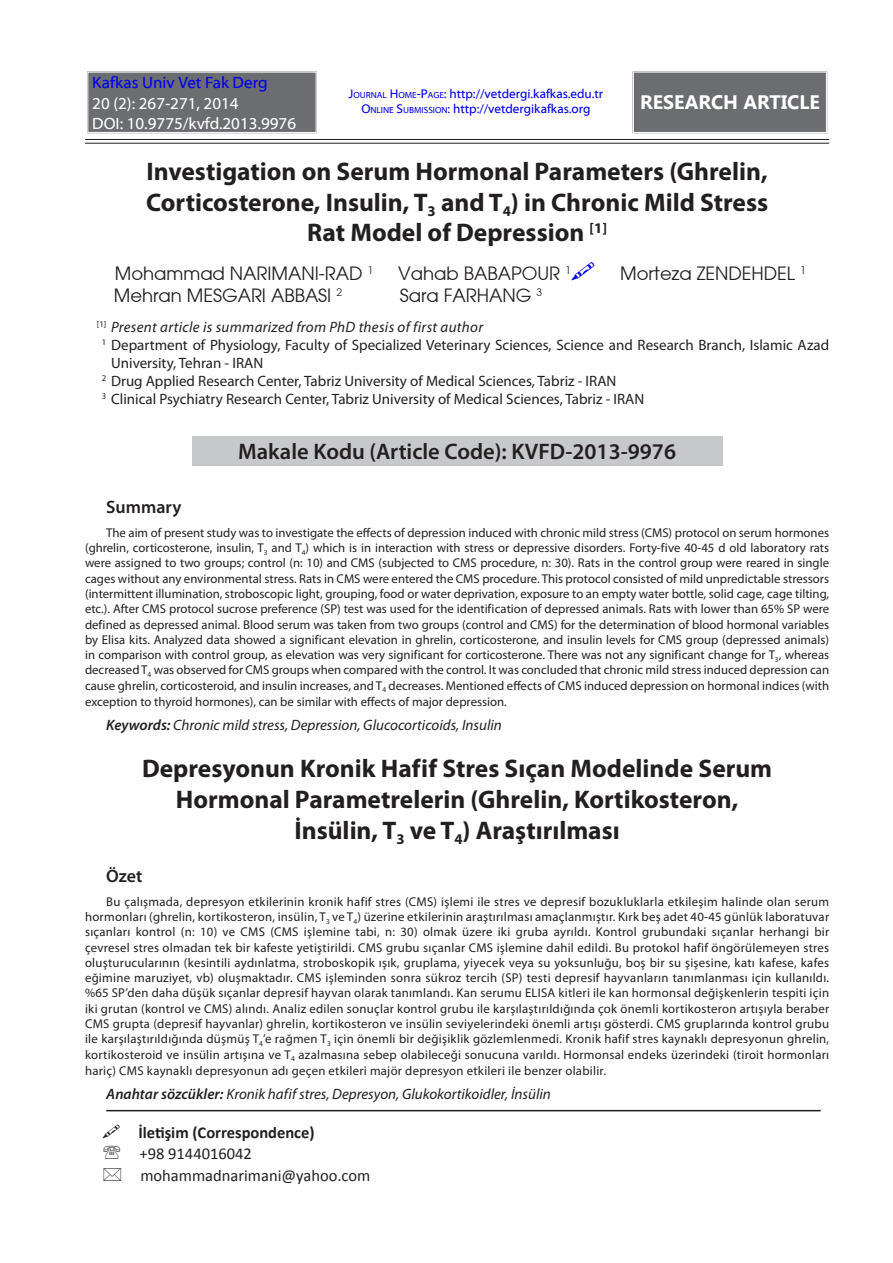
<style>
.page{position:relative;width:893px;height:1263px;background:#fff}
.page>*{position:absolute;margin:0;border:0;box-sizing:border-box;transform-origin:0 0}
.ORIJINAL_BASLIK{font:700 25.5px/30.6px "Myriad Pro";color:#231f20;text-align:center}
.t1{font:600 22.5px "Myriad Pro";color:#231f20}
.t2{font:700 19.5px "Segoe UI";color:#fff}
.t3{font:18px "TR Avalon Plain";color:#231f20}
.t4{font:600 18px "Myriad Pro";color:#231f20}
.t5{font:16.5px "Myriad Web Pro";color:#fff}
.t6{font:16.5px "Calibri";color:#231f20}
.t7{font:700 16.5px "Calibri";color:#231f20}
.t8{font:16.5px "Myriad Web Pro";color:#0000ef}
.t9{font:15px/18px "Myriad Pro";color:#231f20}
.t10{font:italic 15px "Myriad Pro";color:#231f20}
.t11{font:italic 15px "Myriad Pro";letter-spacing:.02em;color:#231f20}
.SUMMARY_PARAGRAF{font:12.75px/15.5px "Myriad Pro";letter-spacing:.01em;color:#231f20;text-align:justify}
.t12{font:12.75px "Myriad Web Pro";color:#0000ef}
.t13{font:8.7px "Myriad Pro";color:#231f20}
.s1{font-style:inherit}
.s2{font-size:8.85px}
.s3{font-weight:600}
</style>
<div class="page">
<div style="left:192px;top:436px;width:530px;height:30px;background:#c7c8ca"></div>
<hr style="left:106px;top:1110px;width:715px;height:1px;background:#231f20">
<div style="left:635px;top:74px;width:190px;height:57px;background:#6c6d70"></div>
<div style="left:632px;top:70px;width:196px;height:64px;border:1px solid #fff"></div>
<div style="left:633px;top:72px;width:194px;height:61px;border:1px solid #fff"></div>
<hr style="left:85px;top:139px;width:744px;height:1px;background:#231f20">
<hr style="left:85px;top:143px;width:744px;height:1px;background:#231f20">
<div style="left:90px;top:74px;width:224px;height:57px;background:#6c6d70"></div>
<div style="left:86px;top:70px;width:232px;height:64px;border:1px solid #fff"></div>
<div style="left:88px;top:72px;width:228px;height:61px;border:1px solid #fff"></div>
<p class="t8" style="left:92px;top:73px;width:177px">Kafkas Univ Vet Fak Derg</p>
<p class="t5" style="left:92px;top:95px;width:148px">20 (2): 267-271, 2014</p>
<p class="t5" style="left:92px;top:115px;width:205px">DOI: 10.9775/kvfd.2013.9976</p>
<p class="t12" style="left:349px;top:87px;width:256px"><span class="s1">J</span><span class="s2">OURNAL</span> <span class="s1">H</span><span class="s2">OME</span><span class="s1">-P</span><span class="s2">AGE</span><span class="s1">:</span> http://vetdergi.kafkas.edu.tr</p>
<p class="t12" style="left:361px;top:102px;width:231px"><span class="s1">O</span><span class="s2">NLINE</span> <span class="s1">S</span><span class="s2">UBMISSION</span><span class="s1">:</span> http://vetdergikafkas.org</p>
<p class="t2" style="left:640px;top:89px;width:181px">RESEARCH ARTICLE</p>
<p class="ORIJINAL_BASLIK" style="left:146px;top:155px;width:624px;text-align:left">Investigation on Serum Hormonal Parameters (Ghrelin,<br>Corticosterone, Insulin, T<sub>3</sub> and T<sub>4</sub>) in Chronic Mild Stress</p>
<p class="ORIJINAL_BASLIK" style="left:307px;top:217px;width:301px">Rat Model of Depression <sup>[1]</sup></p>
<p class="t3" style="left:115px;top:262px;width:260px">Mohammad NARIMANI-RAD <sup>1</sup></p>
<p class="t3" style="left:398px;top:262px;width:174px">Vahab BABAPOUR <sup>1</sup></p>
<p class="t3" style="left:620px;top:262px;width:187px">Morteza ZENDEHDEL <sup>1</sup></p>
<p class="t3" style="left:114px;top:284px;width:230px">Mehran MESGARI ABBASI <sup>2</sup></p>
<p class="t3" style="left:400px;top:284px;width:144px">Sara FARHANG <sup>3</sup></p>
<p class="t13" style="left:97px;top:319px;width:11px">[1]</p>
<p class="t13" style="left:102px;top:337px;width:6px">1</p>
<p class="t13" style="left:102px;top:373px;width:6px">2</p>
<p class="t13" style="left:102px;top:391px;width:6px">3</p>
<p class="t11" style="left:111px;top:318px;width:373px">Present article is summarized from PhD thesis of first author</p>
<p class="t9" style="left:111px;top:336px;width:719px">Department of Physiology, Faculty of Specialized Veterinary Sciences, Science and Research Branch, Islamic Azad<br>University, Tehran - IRAN</p>
<p class="t9" style="left:111px;top:372px;width:507px">Drug Applied Research Center, Tabriz University of Medical Sciences, Tabriz - IRAN</p>
<p class="t9" style="left:111px;top:390px;width:535px">Clinical Psychiatry Research Center, Tabriz University of Medical Sciences, Tabriz - IRAN</p>
<p class="t1" style="left:238px;top:437px;width:439px">Makale Kodu (Article Code): KVFD-2013-9976</p>
<p class="t4" style="left:106px;top:495px;width:77px">Summary</p>
<p class="SUMMARY_PARAGRAF" style="left:85px;top:524px;width:746px;text-indent:21px">The aim of present study was to investigate the effects of depression induced with chronic mild stress (CMS) protocol on serum hormones (ghrelin, corticosterone, insulin, T<sub>3</sub> and T<sub>4</sub>) which is in interaction with stress or depressive disorders. Forty-five 40-45 d old laboratory rats were assigned to two groups; control (n: 10) and CMS (subjected to CMS procedure, n: 30). Rats in the control group were reared in single cages without any environmental stress. Rats in CMS were entered the CMS procedure. This protocol consisted of mild unpredictable stressors (intermittent illumination, stroboscopic light, grouping, food or water deprivation, exposure to an empty water bottle, solid cage, cage tilting, etc.). After CMS protocol sucrose preference (SP) test was used for the identification of depressed animals. Rats with lower than 65% SP were defined as depressed animal. Blood serum was taken from two groups (control and CMS) for the determination of blood hormonal variables by Elisa kits. Analyzed data showed a significant elevation in ghrelin, corticosterone, and insulin levels for CMS group (depressed animals) in comparison with control group, as elevation was very significant for corticosterone. There was not any significant change for T<sub>3</sub>, whereas decreased T<sub>4</sub> was observed for CMS groups when compared with the control. It was concluded that chronic mild stress induced depression can cause ghrelin, corticosteroid, and insulin increases, and T<sub>4</sub> decreases. Mentioned effects of CMS induced depression on hormonal indices (with exception to thyroid hormones), can be similar with effects of major depression.</p>
<p class="t10" style="left:106px;top:716px;width:397px"><span class="s3">Keywords:</span> Chronic mild stress, Depression, Glucocorticoids, Insulin</p>
<p class="ORIJINAL_BASLIK" style="left:142px;top:753px;width:632px">Depresyonun Kronik Hafif Stres Sıçan Modelinde Serum<br>Hormonal Parametrelerin (Ghrelin, Kortikosteron,</p>
<p class="ORIJINAL_BASLIK" style="left:294px;top:814px;width:327px">İnsülin, T<sub>3</sub> ve T<sub>4</sub>) Araştırılması</p>
<p class="t4" style="left:106px;top:864px;width:38px">Özet</p>
<p class="SUMMARY_PARAGRAF" style="left:85px;top:893px;width:746px;text-indent:21px">Bu çalışmada, depresyon etkilerinin kronik hafif stres (CMS) işlemi ile stres ve depresif bozukluklarla etkileşim halinde olan serum hormonları (ghrelin, kortikosteron, insülin, T<sub>3</sub> ve T<sub>4</sub>) üzerine etkilerinin araştırılması amaçlanmıştır. Kırk beş adet 40-45 günlük laboratuvar sıçanları kontrol (n: 10) ve CMS (CMS işlemine tabi, n: 30) olmak üzere iki gruba ayrıldı. Kontrol grubundaki sıçanlar herhangi bir çevresel stres olmadan tek bir kafeste yetiştirildi. CMS grubu sıçanlar CMS işlemine dahil edildi. Bu protokol hafif öngörülemeyen stres oluşturucularının (kesintili aydınlatma, stroboskopik ışık, gruplama, yiyecek veya su yoksunluğu, boş bir su şişesine, katı kafese, kafes eğimine maruziyet, vb) oluşmaktadır. CMS işleminden sonra sükroz tercih (SP) testi depresif hayvanların tanımlanması için kullanıldı. %65 SP’den daha düşük sıçanlar depresif hayvan olarak tanımlandı. Kan serumu ELISA kitleri ile kan hormonsal değişkenlerin tespiti için iki grutan (kontrol ve CMS) alındı. Analiz edilen sonuçlar kontrol grubu ile karşılaştırıldığında çok önemli kortikosteron artışıyla beraber CMS grupta (depresif hayvanlar) ghrelin, kortikosteron ve insülin seviyelerindeki önemli artışı gösterdi. CMS gruplarında kontrol grubu ile karşılaştırıldığında düşmüş T<sub>4</sub>’e rağmen T<sub>3</sub> için önemli bir değişiklik gözlemlenmedi. Kronik hafif stres kaynaklı depresyonun ghrelin, kortikosteroid ve insülin artışına ve T<sub>4</sub> azalmasına sebep olabileceği sonucuna varıldı. Hormonsal endeks üzerindeki (tiroit hormonları hariç) CMS kaynaklı depresyonun adı geçen etkileri majör depresyon etkileri ile benzer olabilir.</p>
<p class="t10" style="left:106px;top:1085px;width:446px"><span class="s3">Anahtar sözcükler:</span> Kronik hafif stres, Depresyon, Glukokortikoidler, İnsülin</p>
<p class="t7" style="left:138px;top:1122px;width:178px">İletişim (Correspondence)</p>
<p class="t6" style="left:140px;top:1144px;width:114px">+98 9144016042</p>
<p class="t6" style="left:140px;top:1165px;width:231px">mohammadnarimani@yahoo.com</p>
</div>
